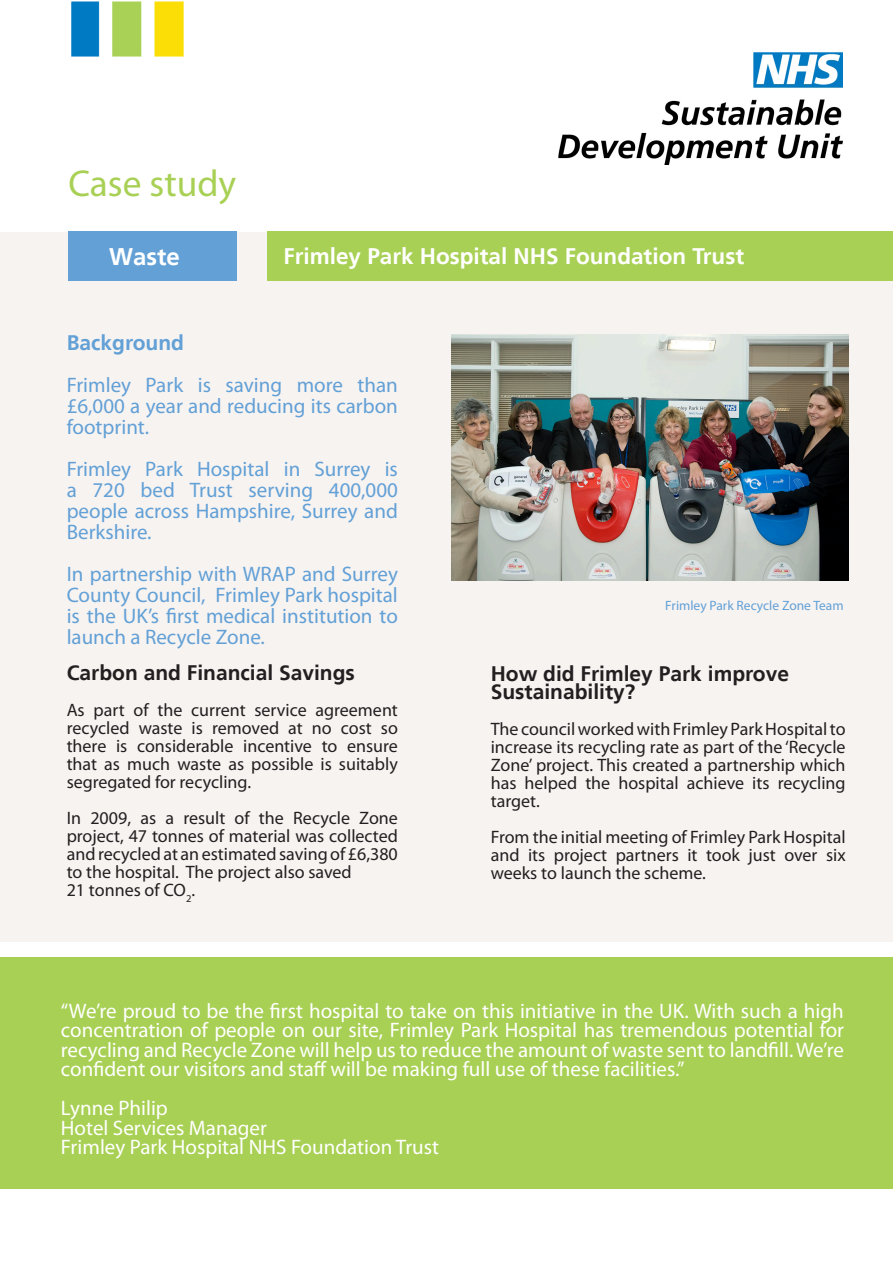
<style>
.page{position:relative;width:893px;height:1263px;background:#fff}
.page>*{position:absolute;margin:0;border:0;box-sizing:border-box;transform-origin:0 0}
.Heading{font:37.5px "Myriad Pro";color:#a8d054}
.Boxed_Heading{font:700 24px "Frutiger";color:#fff}
.Boxed_Heading-2{font:700 22.5px "Frutiger";color:#fff}
.Highlights{font:21px/19.5px "Myriad Pro";color:#fff;text-align:justify}
.Highlights-2{font:21px/21px "Myriad Pro";color:#62a0d6;text-align:justify}
.Body_9_11{font:700 21px/18px "Frutiger";color:#231f20}
.Highlights-3{font:700 21px "Frutiger";color:#62a0d6}
.Body_9_11-2{font:18px/18px "Myriad Pro";color:#231f20;text-align:justify}
.Quotee{font:13.5px "Myriad Pro";color:#62a0d6}
</style>
<div class="page">
<div style="left:0;top:232px;width:893px;height:710px;background:#f7f3f1"></div>
<div style="left:0;top:957px;width:893px;height:231px;background:#a8d054"></div>
<div style="left:68px;top:231px;width:168px;height:49px;background:#62a0d6"></div>
<div style="left:268px;top:231px;width:625px;height:50px;background:#a8d054"></div>
<img style="left:73px;top:3px;width:110px;height:54px">
<svg style="left:558px;top:52px;width:285px;height:113px"></svg>
<img style="left:452px;top:334px;width:396px;height:247px">
<p class="Heading" style="left:68px;top:160px;width:169px">Case study</p>
<p class="Boxed_Heading" style="left:109px;top:243px;width:72px">Waste</p>
<p class="Boxed_Heading-2" style="left:284px;top:243px;width:462px">Frimley Park Hospital NHS Foundation Trust</p>
<p class="Highlights-3" style="left:67px;top:331px;width:119px">Background</p>
<p class="Highlights-2" style="left:67px;top:374px;width:333px">Frimley Park is saving more than £6,000 a year and reducing its carbon footprint.</p>
<p class="Highlights-2" style="left:67px;top:458px;width:333px">Frimley Park Hospital in Surrey is a 720 bed Trust serving 400,000 people across Hampshire, Surrey and Berkshire.</p>
<p class="Highlights-2" style="left:67px;top:563px;width:333px">In partnership with WRAP and Surrey County Council, Frimley Park hospital is the UK’s first medical institution to launch a Recycle Zone.</p>
<p class="Body_9_11" style="left:67px;top:664px;width:290px">Carbon and Financial Savings</p>
<p class="Body_9_11-2" style="left:67px;top:701px;width:333px">As part of the current service agreement recycled waste is removed at no cost so there is considerable incentive to ensure that as much waste as possible is suitably segregated for recycling.</p>
<p class="Body_9_11-2" style="left:67px;top:809px;width:333px">In 2009, as a result of the Recycle Zone project, 47 tonnes of material was collected and recycled at an estimated saving of £6,380 to the hospital. The project also saved</p>
<p class="Body_9_11-2" style="left:67px;top:881px;width:130px">21 tonnes of CO<sub>2</sub>.</p>
<p class="Quotee" style="left:665px;top:597px;width:180px">Frimley Park Recycle Zone Team</p>
<p class="Body_9_11" style="left:491px;top:665px;width:300px">How did Frimley Park improve<br>Sustainability?</p>
<p class="Body_9_11-2" style="left:491px;top:720px;width:356px">The council worked with Frimley Park Hospital to increase its recycling rate as part of the ‘Recycle Zone’ project. This created a partnership which has helped the hospital achieve its recycling target.</p>
<p class="Body_9_11-2" style="left:491px;top:828px;width:356px">From the initial meeting of Frimley Park Hospital and its project partners it took just over six weeks to launch the scheme.</p>
<p class="Highlights" style="left:61px;top:1001px;width:785px">“We’re proud to be the first hospital to take on this initiative in the UK. With such a high concentration of people on our site, Frimley Park Hospital has tremendous potential for recycling and Recycle Zone will help us to reduce the amount of waste sent to landfill. We’re confident our visitors and staff will be making full use of these facilities.”</p>
<p class="Highlights" style="left:61px;top:1098px;width:108px">Lynne Philip</p>
<p class="Highlights" style="left:61px;top:1118px;width:207px">Hotel Services Manager</p>
<p class="Highlights" style="left:61px;top:1137px;width:380px">Frimley Park Hospital NHS Foundation Trust</p>
</div>
